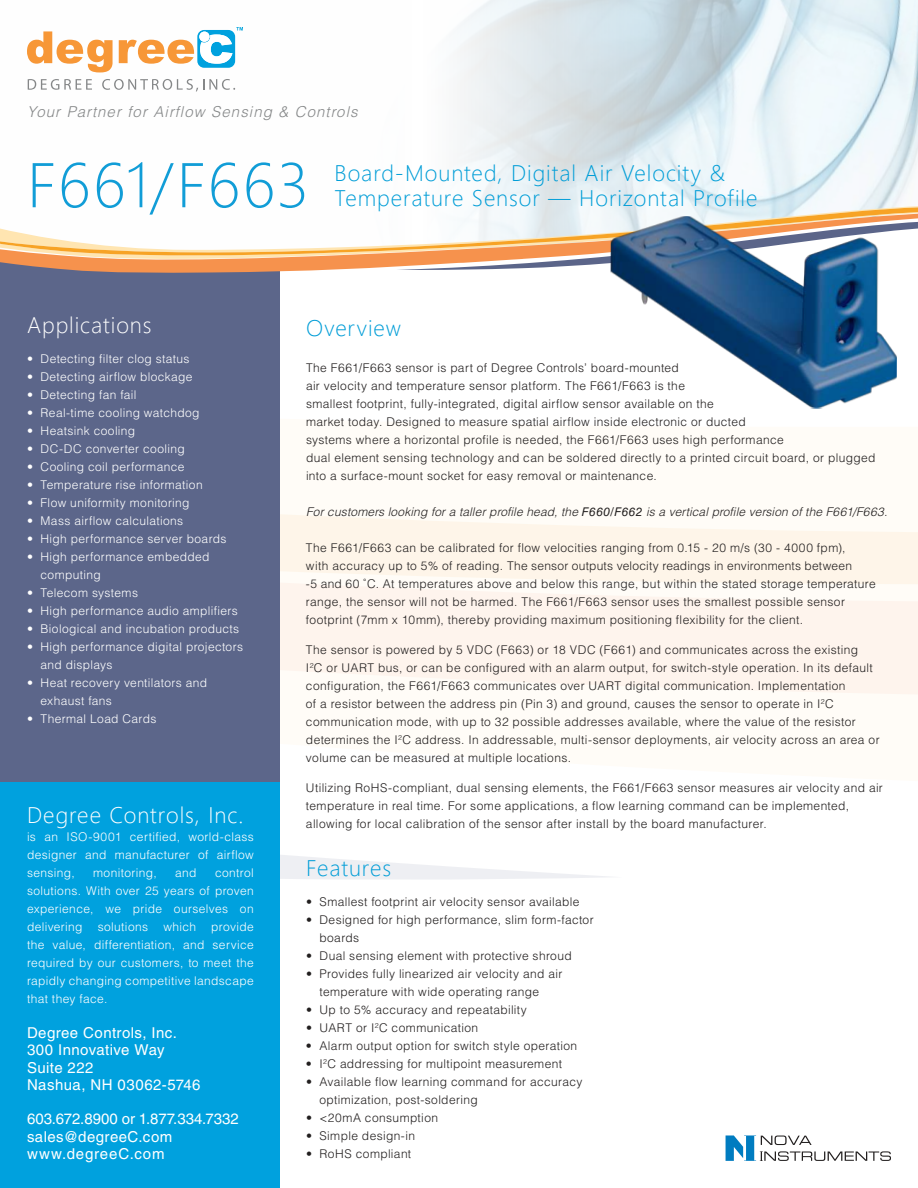
<style>
.page{position:relative;width:918px;height:1188px;background:#fff}
.page>*{position:absolute;margin:0;border:0;box-sizing:border-box;transform-origin:0 0}
.t1{font:300 63px "Segoe UI";letter-spacing:.025em;color:#119dd7}
.t2{font:300 22.5px/25.5px "Segoe UI";letter-spacing:.04em;color:#009dd7}
.t3{font:300 22.5px "Segoe UI";letter-spacing:.04em;color:#fff}
.t4{font:15px/17.2px "Helvetica LT Std";letter-spacing:.03em;color:#fff}
.t5{font:italic 300 15px "Helvetica LT Std";letter-spacing:.07em;color:#858788}
.t6{font:300 12px/18px "Helvetica LT Std";letter-spacing:.03em;color:#221f1f}
.t7{font:300 12px/18px "Helvetica LT Std";letter-spacing:.03em;color:#fff}
.t8{font:italic 300 12px "Helvetica LT Std";letter-spacing:.01em;color:#221f1f}
.s1{font-weight:400}
</style>
<div class="page">
<svg style="left:279px;top:793px;width:330px;height:91px"></svg>
<svg style="left:279px;top:274px;width:639px;height:424px"></svg>
<svg style="left:726px;top:1135px;width:165px;height:26px"></svg>
<div style="left:0;top:781px;width:279px;height:407px;background:#00a1de"></div>
<div style="left:0;top:261px;width:279px;height:520px;background:#5c668a"></div>
<img style="left:27px;top:0;width:891px;height:201px">
<svg style="left:479px;top:201px;width:420px;height:4px"></svg>
<svg style="left:475px;top:205px;width:443px;height:5px;fill:#eff3f7"></svg>
<svg style="left:0;top:210px;width:918px;height:64px"></svg>
<svg style="left:27px;top:31px;width:86px;height:41px"></svg>
<svg style="left:28px;top:79px;width:64px;height:11px"></svg>
<svg style="left:102px;top:79px;width:133px;height:13px"></svg>
<svg style="left:119px;top:27px;width:124px;height:41px"></svg>
<img style="left:610px;top:216px;width:287px;height:193px">
<p class="t5" style="left:27px;top:106px;width:332px">Your Partner for Airflow Sensing &amp; Controls</p>
<h1 class="t1" style="left:27px;top:160px;width:284px">F661/F663</h1>
<h2 class="t2" style="left:334px;top:162px;width:425px">Board-Mounted, Digital Air Velocity &amp;<br>Temperature Sensor — Horizontal Profile</h2>
<h2 class="t3" style="left:27px;top:316px;width:126px">Applications</h2>
<p class="t7" style="left:27px;top:350px;width:164px">• Detecting filter clog status</p>
<p class="t7" style="left:27px;top:368px;width:167px">• Detecting airflow blockage</p>
<p class="t7" style="left:27px;top:386px;width:111px">• Detecting fan fail</p>
<p class="t7" style="left:27px;top:404px;width:174px">• Real-time cooling watchdog</p>
<p class="t7" style="left:27px;top:422px;width:110px">• Heatsink cooling</p>
<p class="t7" style="left:27px;top:440px;width:159px">• DC-DC converter cooling</p>
<p class="t7" style="left:27px;top:458px;width:159px">• Cooling coil performance</p>
<p class="t7" style="left:27px;top:476px;width:177px">• Temperature rise information</p>
<p class="t7" style="left:27px;top:494px;width:164px">• Flow uniformity monitoring</p>
<p class="t7" style="left:27px;top:512px;width:158px">• Mass airflow calculations</p>
<p class="t7" style="left:27px;top:530px;width:201px">• High performance server boards</p>
<p class="t7" style="left:40px;top:548px;width:171px;text-indent:-14px">• High performance embedded computing</p>
<p class="t7" style="left:27px;top:584px;width:113px">• Telecom systems</p>
<p class="t7" style="left:27px;top:602px;width:212px">• High performance audio amplifiers</p>
<p class="t7" style="left:27px;top:620px;width:214px">• Biological and incubation products</p>
<p class="t7" style="left:40px;top:638px;width:204px;text-indent:-14px">• High performance digital projectors and displays</p>
<p class="t7" style="left:40px;top:674px;width:168px;text-indent:-14px">• Heat recovery ventilators and exhaust fans</p>
<p class="t7" style="left:27px;top:710px;width:131px">• Thermal Load Cards</p>
<h2 class="t3" style="left:27px;top:806px;width:218px">Degree Controls, Inc.</h2>
<p class="t7" style="left:27px;top:829px;width:228px;text-align:justify">is an ISO-9001 certified, world-class designer and manufacturer of airflow sensing,</p>
<p class="t7" style="left:27px;top:865px;width:228px;text-align:justify;text-indent:188px">control solutions. With over 25 years of proven experience, we pride ourselves on delivering</p>
<p class="t7" style="left:93px;top:865px;width:65px">monitoring,</p>
<p class="t7" style="left:175px;top:865px;width:23px">and</p>
<p class="t7" style="left:27px;top:919px;width:228px;text-align:justify;text-indent:184px">provide the value, differentiation, and service required by our customers, to meet the rapidly changing competitive landscape that they face.</p>
<p class="t4" style="left:27px;top:1026px;width:175px">Degree Controls, Inc.<br>300 Innovative Way<br>Suite 222<br>Nashua, NH 03062-5746</p>
<p class="t4" style="left:27px;top:1112px;width:213px">603.672.8900 or 1.877.334.7332 sales@degreeC.com www.degreeC.com</p>
<p class="t7" style="left:98px;top:919px;width:52px">solutions</p>
<p class="t7" style="left:163px;top:919px;width:34px">which</p>
<h2 class="t2" style="left:306px;top:318px;width:97px">Overview</h2>
<p class="t6" style="left:306px;top:360px;width:571px">The F661/F663 sensor is part of Degree Controls’ board-mounted<br>air velocity and temperature sensor platform. The F661/F663 is the<br>smallest footprint, fully-integrated, digital airflow sensor available on the<br>market today. Designed to measure spatial airflow inside electronic or ducted<br>systems where a horizontal profile is needed, the F661/F663 uses high performance<br>dual element sensing technology and can be soldered directly to a printed circuit board, or plugged into a surface-mount socket for easy removal or maintenance.</p>
<p class="t8" style="left:306px;top:507px;width:583px">For customers looking for a taller profile head, the <span class="s1">F660/F662</span> is a vertical profile version of the F661/F663.</p>
<p class="t6" style="left:306px;top:540px;width:571px">The F661/F663 can be calibrated for flow velocities ranging from 0.15 - 20 m/s (30 - 4000 fpm),<br>with accuracy up to 5% of reading. The sensor outputs velocity readings in environments between<br>-5 and 60 ˚C. At temperatures above and below this range, but within the stated storage temperature range, the sensor will not be harmed. The F661/F663 sensor uses the smallest possible sensor footprint (7mm x 10mm), thereby providing maximum positioning flexibility for the client.</p>
<p class="t6" style="left:306px;top:642px;width:575px">The sensor is powered by 5 VDC (F663) or 18 VDC (F661) and communicates across the existing<br>I<sup>2</sup>C or UART bus, or can be configured with an alarm output, for switch-style operation. In its default configuration, the F661/F663 communicates over UART digital communication. Implementation<br>of a resistor between the address pin (Pin 3) and ground, causes the sensor to operate in I<sup>2</sup>C communication mode, with up to 32 possible addresses available, where the value of the resistor determines the I<sup>2</sup>C address. In addressable, multi-sensor deployments, air velocity across an area or volume can be measured at multiple locations.</p>
<p class="t6" style="left:306px;top:780px;width:578px">Utilizing RoHS-compliant, dual sensing elements, the F661/F663 sensor measures air velocity and air temperature in real time. For some applications, a flow learning command can be implemented, allowing for local calibration of the sensor after install by the board manufacturer.</p>
<h2 class="t2" style="left:306px;top:857px;width:87px">Features</h2>
<p class="t6" style="left:306px;top:893px;width:275px">• Smallest footprint air velocity sensor available</p>
<p class="t6" style="left:320px;top:911px;width:276px;text-indent:-14px">• Designed for high performance, slim form-factor boards</p>
<p class="t6" style="left:306px;top:947px;width:267px">• Dual sensing element with protective shroud</p>
<p class="t6" style="left:320px;top:965px;width:244px;text-indent:-14px">• Provides fully linearized air velocity and air temperature with wide operating range</p>
<p class="t6" style="left:306px;top:1001px;width:222px">• Up to 5% accuracy and repeatability</p>
<p class="t6" style="left:306px;top:1019px;width:174px">• UART or I<sup>2</sup>C communication</p>
<p class="t6" style="left:306px;top:1037px;width:273px">• Alarm output option for switch style operation</p>
<p class="t6" style="left:306px;top:1055px;width:258px">• I<sup>2</sup>C addressing for multipoint measurement</p>
<p class="t6" style="left:320px;top:1073px;width:264px;text-indent:-14px">• Available flow learning command for accuracy optimization, post-soldering</p>
<p class="t6" style="left:306px;top:1109px;width:134px">• &lt;20mA consumption</p>
<p class="t6" style="left:306px;top:1127px;width:111px">• Simple design-in</p>
<p class="t6" style="left:306px;top:1145px;width:107px">• RoHS compliant</p>
</div>
